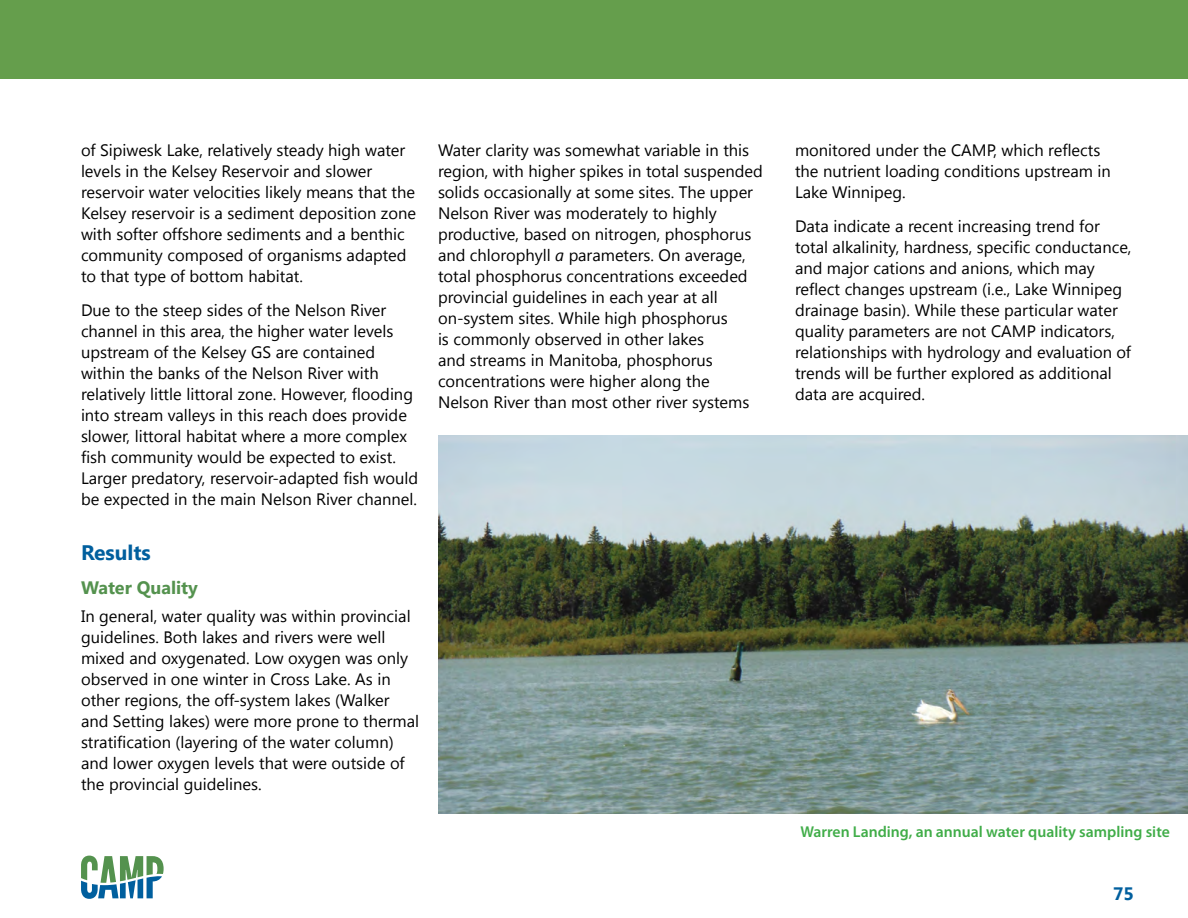
<style>
.page{position:relative;width:1188px;height:918px;background:#fff}
.page>*{position:absolute;margin:0;border:0;box-sizing:border-box;transform-origin:0 0}
.t1{font:700 21px "Segoe UI";color:#005f9e}
.t2{font:700 18px "Segoe UI";color:#54924e}
.t3{font:700 18px "Segoe UI";color:#005f9e}
.t4{font:16.5px/21px "Segoe UI";color:#000}
.t5{font:600 15.75px "Myriad Pro";color:#41ad49}
.s1{font-style:italic}
</style>
<div class="page">
<svg style="left:81px;top:856px;width:83px;height:43px"></svg>
<div style="left:0;top:0;width:1188px;height:79px;background:#659e4c"></div>
<img style="left:438px;top:435px;width:750px;height:378px">
<p class="t4" style="left:81px;top:139px;width:336px">of Sipiwesk Lake, relatively steady high water levels in the Kelsey Reservoir and slower reservoir water velocities likely means that the Kelsey reservoir is a sediment deposition zone with softer offshore sediments and a benthic community composed of organisms adapted to that type of bottom habitat.</p>
<p class="t4" style="left:81px;top:299px;width:339px">Due to the steep sides of the Nelson River channel in this area, the higher water levels upstream of the Kelsey GS are contained within the banks of the Nelson River with relatively little littoral zone. However, flooding into stream valleys in this reach does provide slower, littoral habitat where a more complex fish community would be expected to exist.<br>Larger predatory, reservoir-adapted fish would be expected in the main Nelson River channel.</p>
<p class="t1" style="left:81px;top:537px;width:71px">Results</p>
<p class="t2" style="left:81px;top:575px;width:118px">Water Quality</p>
<p class="t4" style="left:81px;top:605px;width:340px">In general, water quality was within provincial guidelines. Both lakes and rivers were well mixed and oxygenated. Low oxygen was only observed in one winter in Cross Lake. As in other regions, the off-system lakes (Walker and Setting lakes) were more prone to thermal stratification (layering of the water column) and lower oxygen levels that were outside of the provincial guidelines.</p>
<p class="t4" style="left:438px;top:139px;width:326px">Water clarity was somewhat variable in this region, with higher spikes in total suspended solids occasionally at some sites. The upper Nelson River was moderately to highly productive, based on nitrogen, phosphorus and chlorophyll <span class="s1">a</span> parameters. On average, total phosphorus concentrations exceeded provincial guidelines in each year at all on-system sites. While high phosphorus<br>is commonly observed in other lakes<br>and streams in Manitoba, phosphorus concentrations were higher along the Nelson River than most other river systems</p>
<p class="t4" style="left:795px;top:139px;width:317px">monitored under the CAMP, which reflects the nutrient loading conditions upstream in<br>Lake Winnipeg.</p>
<p class="t4" style="left:795px;top:215px;width:338px">Data indicate a recent increasing trend for total alkalinity, hardness, specific conductance, and major cations and anions, which may reflect changes upstream (i.e., Lake Winnipeg drainage basin). While these particular water quality parameters are not CAMP indicators, relationships with hydrology and evaluation of trends will be further explored as additional data are acquired.</p>
<p class="t5" style="left:800px;top:822px;width:371px">Warren Landing, an annual water quality sampling site</p>
<p class="t3" style="left:1113px;top:880px;width:22px">75</p>
</div>
